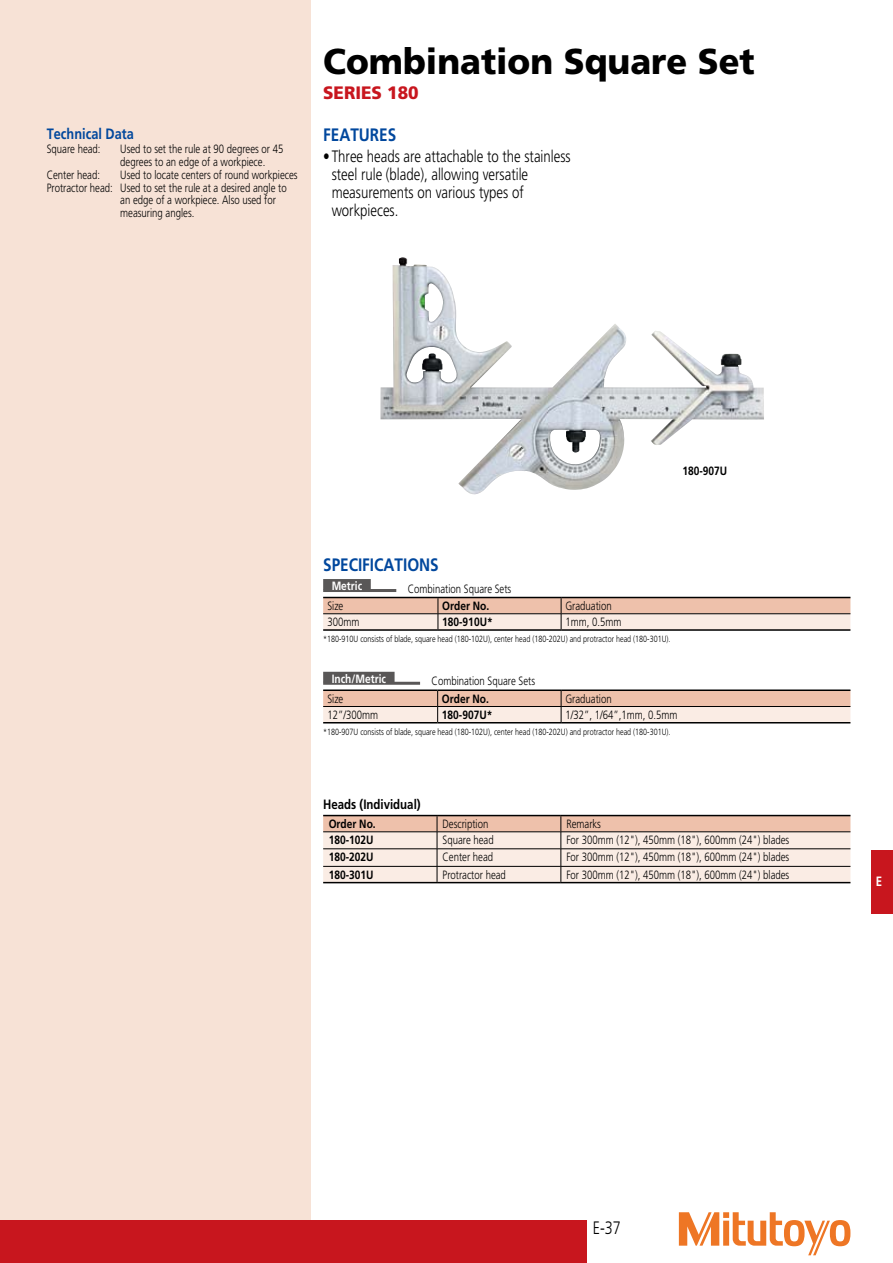
<style>
.page{position:relative;width:893px;height:1263px;background:#fff}
.page>*{position:absolute;margin:0;border:0;box-sizing:border-box;transform-origin:0 0}
.t1{font:900 36px "Mitutoyo Frutiger";color:#000}
.t2{font:700 18px "Mitutoyo Frutiger";color:#00479d}
.t3{font:900 18px "Mitutoyo Frutiger";color:#c8161e}
.t4{font:300 18px "Mitutoyo Frutiger";color:#000}
.t5{font:300 16.5px/18px "Mitutoyo Frutiger";color:#000}
.t6{font:700 15px "Mitutoyo Frutiger";color:#00479d}
.t7{font:700 13.5px "Mitutoyo Frutiger";color:#000}
.t8{font:700 13.5px "Mitutoyo Frutiger";color:#fff}
.t9{font:300 12px/12.8px "Mitutoyo Frutiger";color:#000}
.t10{font:700 12px "Mitutoyo Frutiger";color:#000}
.t11{font:700 12px "Mitutoyo Frutiger";color:#fff}
.t12{font:300 9px "Mitutoyo Frutiger";color:#000}
</style>
<div class="page">
<div style="left:0;top:0;width:310px;height:1263px;background:#f7e2d6"></div>
<svg style="left:679px;top:1212px;width:171px;height:43px"></svg>
<div style="left:0;top:1220px;width:587px;height:43px;background:#c8161e"></div>
<div style="left:872px;top:850px;width:21px;height:64px;background:#c8161e"></div>
<img style="left:380px;top:257px;width:384px;height:238px">
<div style="left:323px;top:579px;width:48px;height:10px;background:#595757"></div>
<hr style="left:323px;top:589px;width:73px;height:3px;background:#595757">
<hr style="left:323px;top:629px;width:115px;height:2px;background:#000">
<hr style="left:438px;top:629px;width:123px;height:2px;background:#000">
<hr style="left:561px;top:629px;width:289px;height:2px;background:#000">
<svg style="left:323px;top:597px;width:527px;height:33px;background:#dcc2b4"></svg>
<svg style="left:323px;top:815px;width:527px;height:68px;background:#e2cec4"></svg>
<div style="left:323px;top:672px;width:72px;height:10px;background:#595757"></div>
<hr style="left:323px;top:682px;width:97px;height:3px;background:#595757">
<hr style="left:323px;top:689px;width:115px;height:2px;background:#000">
<hr style="left:438px;top:689px;width:123px;height:2px;background:#000">
<hr style="left:561px;top:689px;width:289px;height:2px;background:#000">
<svg style="left:323px;top:690px;width:527px;height:33px;background:#dcc2b4"></svg>
<p class="t6" style="left:47px;top:125px;width:89px">Technical Data</p>
<p class="t9" style="left:47px;top:143px;width:55px">Square head:</p>
<p class="t9" style="left:120px;top:143px;width:165px">Used to set the rule at 90 degrees or 45 degrees to an edge of a workpiece.</p>
<p class="t9" style="left:47px;top:168px;width:55px">Center head:</p>
<p class="t9" style="left:120px;top:168px;width:179px">Used to locate centers of round workpieces</p>
<p class="t9" style="left:47px;top:181px;width:241px">Protractor head: Used to set the rule at a desired angle to</p>
<p class="t9" style="left:120px;top:194px;width:157px">an edge of a workpiece. Also used for</p>
<p class="t9" style="left:120px;top:207px;width:76px">measuring angles.</p>
<h1 class="t1" style="left:323px;top:39px;width:433px">Combination Square Set</h1>
<h2 class="t3" style="left:323px;top:82px;width:97px">SERIES 180</h2>
<h2 class="t2" style="left:323px;top:124px;width:75px">FEATURES</h2>
<h3 class="t5" style="left:332px;top:147px;width:241px;text-indent:-8px">• Three heads are attachable to the stainless steel rule (blade), allowing versatile measurements on various types of workpieces.</h3>
<p class="t10" style="left:682px;top:464px;width:46px">180-907U</p>
<h2 class="t2" style="left:323px;top:554px;width:117px">SPECIFICATIONS</h2>
<p class="t11" style="left:332px;top:578px;width:32px">Metric</p>
<p class="t9" style="left:327px;top:599px;width:17px">Size</p>
<p class="t10" style="left:442px;top:598px;width:49px">Order No.</p>
<p class="t9" style="left:565px;top:599px;width:48px">Graduation</p>
<p class="t9" style="left:327px;top:616px;width:34px">300mm</p>
<p class="t10" style="left:442px;top:615px;width:52px">180-910U*</p>
<p class="t9" style="left:565px;top:616px;width:57px">1mm, 0.5mm</p>
<p class="t9" style="left:408px;top:582px;width:105px">Combination Square Sets</p>
<p class="t12" style="left:323px;top:634px;width:349px">*180-910U consists of blade, square head (180-102U), center head (180-202U) and protractor head (180-301U).</p>
<p class="t11" style="left:332px;top:671px;width:56px">Inch/Metric</p>
<p class="t9" style="left:327px;top:692px;width:17px">Size</p>
<p class="t10" style="left:442px;top:691px;width:49px">Order No.</p>
<p class="t9" style="left:565px;top:692px;width:48px">Graduation</p>
<p class="t9" style="left:327px;top:708px;width:52px">12”/300mm</p>
<p class="t10" style="left:442px;top:707px;width:52px">180-907U*</p>
<p class="t9" style="left:565px;top:708px;width:114px">1/32”, 1/64”,1mm, 0.5mm</p>
<p class="t9" style="left:432px;top:674px;width:105px">Combination Square Sets</p>
<p class="t12" style="left:323px;top:726px;width:349px">*180-907U consists of blade, square head (180-102U), center head (180-202U) and protractor head (180-301U).</p>
<p class="t7" style="left:323px;top:796px;width:99px">Heads (Individual)</p>
<p class="t10" style="left:329px;top:816px;width:49px">Order No.</p>
<p class="t9" style="left:443px;top:817px;width:47px">Description</p>
<p class="t9" style="left:566px;top:817px;width:36px">Remarks</p>
<p class="t10" style="left:329px;top:833px;width:46px">180-102U</p>
<p class="t9" style="left:443px;top:834px;width:53px">Square head</p>
<p class="t9" style="left:566px;top:834px;width:224px">For 300mm (12"), 450mm (18"), 600mm (24") blades</p>
<p class="t10" style="left:329px;top:850px;width:46px">180-202U</p>
<p class="t9" style="left:443px;top:851px;width:52px">Center head</p>
<p class="t9" style="left:566px;top:851px;width:224px">For 300mm (12"), 450mm (18"), 600mm (24") blades</p>
<p class="t10" style="left:329px;top:867px;width:46px">180-301U</p>
<p class="t9" style="left:442px;top:868px;width:65px">Protractor head</p>
<p class="t9" style="left:566px;top:868px;width:224px">For 300mm (12"), 450mm (18"), 600mm (24") blades</p>
<p class="t8" style="left:876px;top:874px;width:8px">E</p>
<h2 class="t4" style="left:593px;top:1217px;width:30px">E-37</h2>
</div>
